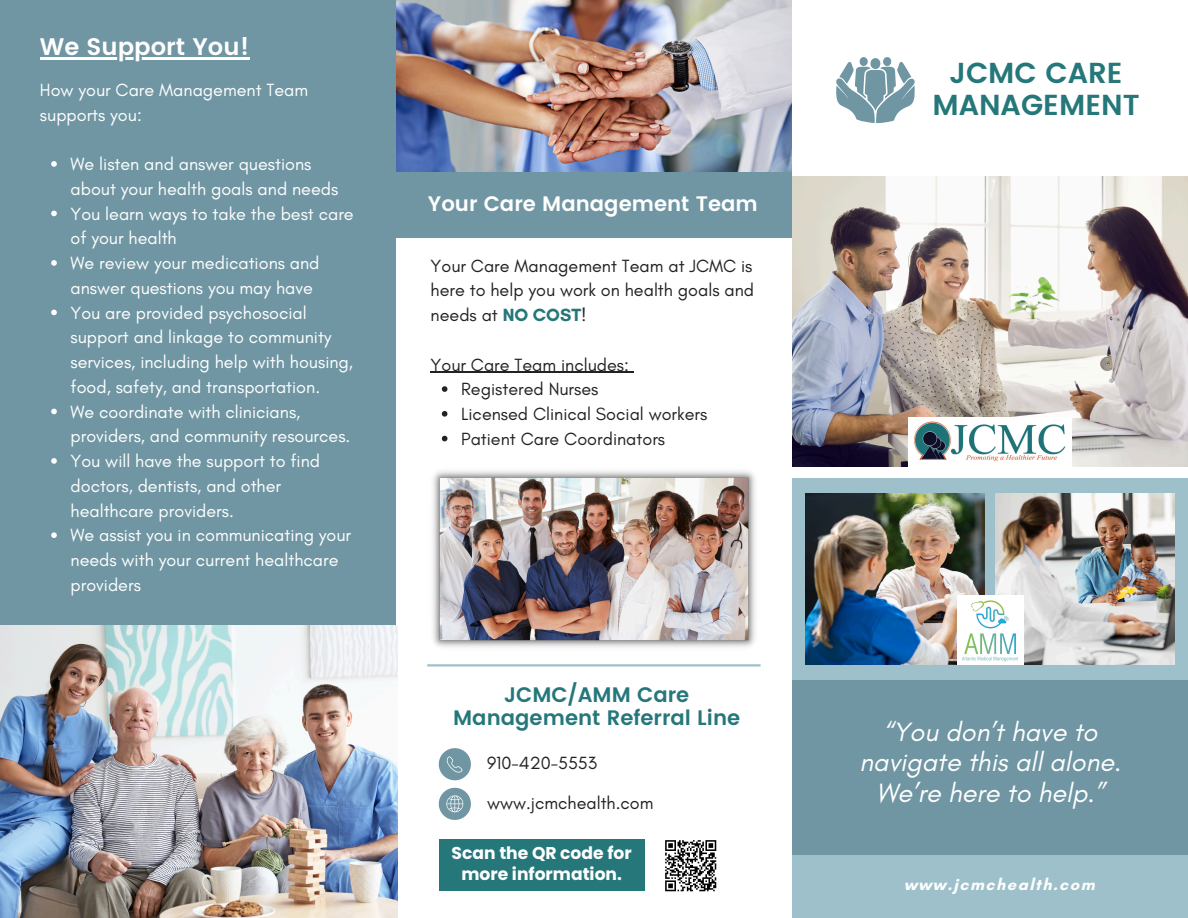
<style>
.page{position:relative;width:1188px;height:918px;background:#fff}
.page>*{position:absolute;margin:0;border:0;box-sizing:border-box;transform-origin:0 0}
.t1{font:600 28.95px/31.8px "Poppins";color:#25777a;text-align:center}
.t2{font:italic 27px/30.3px "Glacial Indifference";color:#fff;text-align:center}
.t3{font:600 24px "Poppins";color:#fff}
.t4{font:600 21px/23.7px "Poppins";color:#25777a;text-align:center}
.t5{font:600 21px "Poppins";color:#fff}
.t6{font:18px/24.8px "Glacial Indifference";color:#fff}
.t7{font:18px/24.8px "Glacial Indifference";color:#222;text-align:justify}
.t8{font:700 17.1px/20.2px "Poppins";color:#fff;text-align:center}
.t9{font:700 16.5px "Glacial Indifference";letter-spacing:.09em;color:#fff}
.s1{font-weight:700;color:#25777a}
</style>
<div class="page">
<div style="left:792px;top:605px;width:396px;height:250px;background:#7096a3"></div>
<div style="left:792px;top:478px;width:396px;height:202px;background:#9ec0ca"></div>
<img style="left:996px;top:494px;width:178px;height:171px">
<img style="left:805px;top:494px;width:179px;height:171px">
<div style="left:792px;top:855px;width:396px;height:63px;background:#9ec0ca"></div>
<div style="left:387px;top:167px;width:405px;height:70px;background:#7096a3"></div>
<img style="left:792px;top:177px;width:396px;height:289px">
<svg style="left:836px;top:57px;width:79px;height:66px"></svg>
<img style="left:433px;top:471px;width:322px;height:176px">
<svg style="left:439px;top:748px;width:32px;height:32px"></svg>
<hr style="left:427px;top:664px;width:334px;height:3px;background:#9ec0ca">
<div style="left:0;top:0;width:396px;height:918px;background:#7096a3"></div>
<img style="left:396px;top:0;width:396px;height:171px">
<svg style="left:439px;top:788px;width:32px;height:32px"></svg>
<img style="left:908px;top:418px;width:163px;height:48px">
<img style="left:957px;top:596px;width:66px;height:68px">
<img style="left:0;top:625px;width:397px;height:293px">
<svg style="left:665px;top:840px;width:52px;height:52px"></svg>
<div style="left:439px;top:839px;width:206px;height:52px;background:#25777a"></div>
<hr style="left:431px;top:372px;width:198px;height:1px;background:#222">
<svg style="left:442px;top:386px;width:5px;height:6px"></svg>
<svg style="left:442px;top:411px;width:5px;height:6px"></svg>
<svg style="left:442px;top:436px;width:5px;height:5px"></svg>
<hr style="left:40px;top:57px;width:210px;height:3px;background:#fff">
<svg style="left:51px;top:161px;width:6px;height:6px"></svg>
<svg style="left:51px;top:211px;width:6px;height:5px"></svg>
<svg style="left:51px;top:260px;width:6px;height:6px"></svg>
<svg style="left:51px;top:310px;width:6px;height:5px"></svg>
<svg style="left:51px;top:409px;width:6px;height:5px"></svg>
<svg style="left:51px;top:458px;width:6px;height:6px"></svg>
<svg style="left:51px;top:532px;width:6px;height:6px"></svg>
<p class="t3" style="left:40px;top:33px;width:211px">We Support You!</p>
<p class="t6" style="left:40px;top:77px;width:270px">How your Care Management Team supports you:</p>
<p class="t6" style="left:71px;top:151px;width:269px">We listen and answer questions about your health goals and needs</p>
<p class="t6" style="left:71px;top:201px;width:285px">You learn ways to take the best care of your health</p>
<p class="t6" style="left:71px;top:250px;width:251px">We review your medications and answer questions you may have</p>
<h2 class="t6" style="left:71px;top:300px;width:284px">You are provided psychosocial support and linkage to community services, including help with housing, food, safety, and transportation.</h2>
<h4 class="t6" style="left:71px;top:399px;width:281px">We coordinate with clinicians, providers, and community resources.</h4>
<p class="t6" style="left:71px;top:448px;width:251px">You will have the support to find doctors, dentists, and other healthcare providers.</p>
<p class="t6" style="left:71px;top:523px;width:282px">We assist you in communicating your needs with your current healthcare providers</p>
<p class="t5" style="left:428px;top:191px;width:331px">Your Care Management Team</p>
<p class="t7" style="left:431px;top:253px;width:325px">Your Care Management Team at JCMC is here to help you work on health goals and needs at <span class="s1">NO COST</span>!</p>
<p class="t7" style="left:431px;top:352px;width:200px">Your Care Team includes:</p>
<p class="t7" style="left:461px;top:377px;width:139px">Registered Nurses</p>
<h5 class="t7" style="left:461px;top:401px;width:248px">Licensed Clinical Social workers</h5>
<p class="t7" style="left:461px;top:426px;width:206px">Patient Care Coordinators</p>
<h4 class="t4" style="left:453px;top:682px;width:289px">JCMC/AMM Care<br>Management Referral Line</h4>
<h1 class="t7" style="left:487px;top:750px;width:112px">910-420-5553</h1>
<p class="t7" style="left:487px;top:791px;width:168px">www.jcmchealth.com</p>
<p class="t8" style="left:452px;top:843px;width:182px">Scan the QR code for more information.</p>
<p class="t1" style="left:932px;top:57px;width:209px">JCMC CARE<br>MANAGEMENT</p>
<p class="t2" style="left:860px;top:716px;width:263px">“You don’t have to navigate this all alone.<br>We’re here to help.”</p>
<p class="t9" style="left:904px;top:875px;width:192px">www.jcmchealth.com</p>
</div>
